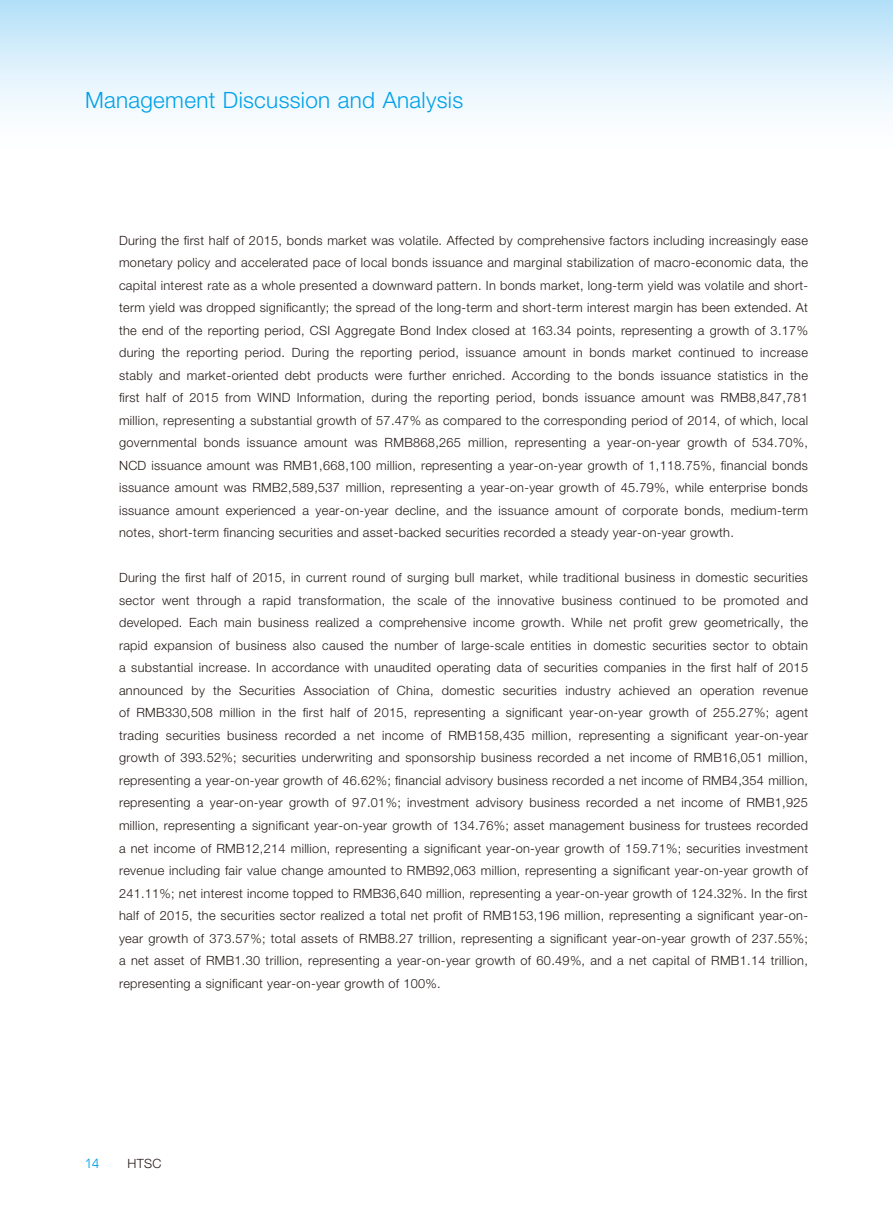
<style>
.page{position:relative;width:893px;height:1212px;background:#fff}
.page>*{position:absolute;margin:0;border:0;box-sizing:border-box;transform-origin:0 0}
.t1{font:300 22.5px "Helvetica Neue";letter-spacing:.015em;color:#00a1e9}
.t2{font:300 12.75px/22.5px "Helvetica Neue";letter-spacing:.025em;color:#231916;text-align:justify}
.t3{font:condensed 12.75px "Eurostile";color:#00a1e9}
</style>
<div class="page">
<h1 class="t1" style="left:85px;top:86px;width:380px">Management Discussion and Analysis</h1>
<p class="t2" style="left:119px;top:229px;width:691px">During the first half of 2015, bonds market was volatile. Affected by comprehensive factors including increasingly ease monetary policy and accelerated pace of local bonds issuance and marginal stabilization of macro-economic data, the capital interest rate as a whole presented a downward pattern. In bonds market, long-term yield was volatile and short&shy;term yield was dropped significantly; the spread of the long-term and short-term interest margin has been extended. At the end of the reporting period, CSI Aggregate Bond Index closed at 163.34 points, representing a growth of 3.17% during the reporting period. During the reporting period, issuance amount in bonds market continued to increase stably and market-oriented debt products were further enriched. According to the bonds issuance statistics in the first half of 2015 from WIND Information, during the reporting period, bonds issuance amount was RMB8,847,781 million, representing a substantial growth of 57.47% as compared to the corresponding period of 2014, of which, local governmental bonds issuance amount was RMB868,265 million, representing a year-on-year growth of 534.70%, NCD issuance amount was RMB1,668,100 million, representing a year-on-year growth of 1,118.75%, financial bonds issuance amount was RMB2,589,537 million, representing a year-on-year growth of 45.79%, while enterprise bonds issuance amount experienced a year-on-year decline, and the issuance amount of corporate bonds, medium-term notes, short-term financing securities and asset-backed securities recorded a steady year-on-year growth.</p>
<p class="t2" style="left:119px;top:566px;width:690px">During the first half of 2015, in current round of surging bull market, while traditional business in domestic securities sector went through a rapid transformation, the scale of the innovative business continued to be promoted and developed. Each main business realized a comprehensive income growth. While net profit grew geometrically, the rapid expansion of business also caused the number of large-scale entities in domestic securities sector to obtain a substantial increase. In accordance with unaudited operating data of securities companies in the first half of 2015 announced by the Securities Association of China, domestic securities industry achieved an operation revenue of RMB330,508 million in the first half of 2015, representing a significant year-on-year growth of 255.27%; agent trading securities business recorded a net income of RMB158,435 million, representing a significant year-on-year growth of 393.52%; securities underwriting and sponsorship business recorded a net income of RMB16,051 million, representing a year-on-year growth of 46.62%; financial advisory business recorded a net income of RMB4,354 million, representing a year-on-year growth of 97.01%; investment advisory business recorded a net income of RMB1,925 million, representing a significant year-on-year growth of 134.76%; asset management business for trustees recorded a net income of RMB12,214 million, representing a significant year-on-year growth of 159.71%; securities investment revenue including fair value change amounted to RMB92,063 million, representing a significant year-on-year growth of 241.11%; net interest income topped to RMB36,640 million, representing a year-on-year growth of 124.32%. In the first half of 2015, the securities sector realized a total net profit of RMB153,196 million, representing a significant year-on&shy;year growth of 373.57%; total assets of RMB8.27 trillion, representing a significant year-on-year growth of 237.55%; a net asset of RMB1.30 trillion, representing a year-on-year growth of 60.49%, and a net capital of RMB1.14 trillion, representing a significant year-on-year growth of 100%.</p>
<p class="t3" style="left:85px;top:1155px;width:16px">14</p>
<p class="t2" style="left:128px;top:1151px;width:35px">HTSC</p>
</div>
